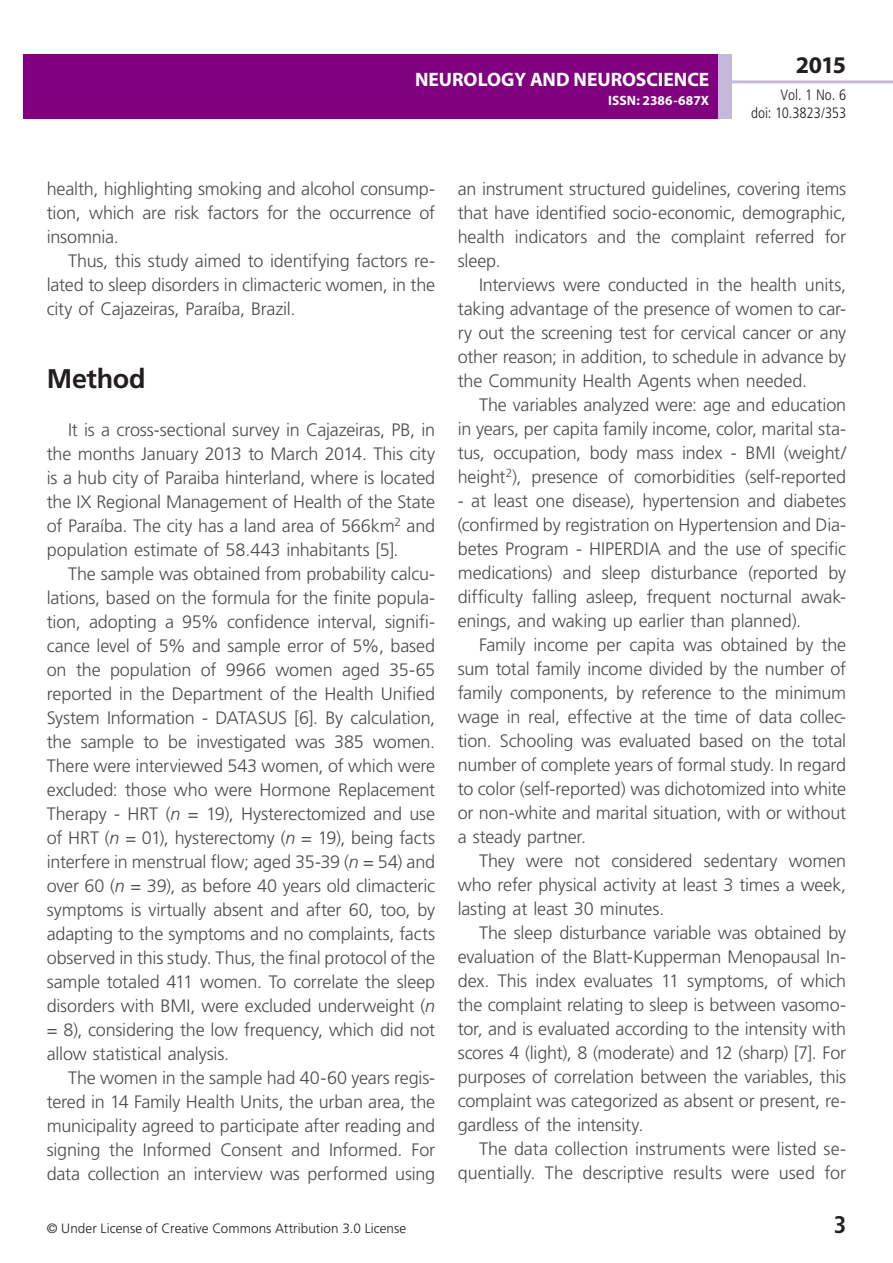
<style>
.page{position:relative;width:893px;height:1263px;background:#fff}
.page>*{position:absolute;margin:0;border:0;box-sizing:border-box;transform-origin:0 0}
._02-Subtit{font:700 27px "Frutiger LT Std";letter-spacing:-.01em;color:#231f20}
.t1{font:700 24px "Myriad Pro";color:#231f20}
._01-txt_80{font:700 condensed 24px "Frutiger LT Std";color:#231f20}
.t2{font:700 19.5px "Myriad Pro";letter-spacing:-.005em;color:#fff}
._01-txt_80-2{font:300 18px/24px "Frutiger LT Std";letter-spacing:-.01em;color:#4b4c4d;text-align:justify}
.t3{font:300 condensed 15px/18px "Frutiger LT Std";color:#231f20;text-align:right}
.t4{font:300 13.5px "Frutiger LT Std";letter-spacing:.005em;color:#231f20}
.t5{font:700 13.5px "Myriad Pro";letter-spacing:.005em;color:#fff}
.s1{font-style:italic}
</style>
<div class="page">
<div style="left:23px;top:54px;width:762px;height:65px;background:#800080"></div>
<div style="left:732px;top:36px;width:161px;height:94px;background:#fff"></div>
<div style="left:718px;top:54px;width:14px;height:65px;background:#c5b9da"></div>
<hr style="left:730px;top:80px;width:163px;height:3px;background:#c5b9da">
<p class="t2" style="left:415px;top:66px;width:296px">NEUROLOGY AND NEUROSCIENCE</p>
<p class="t5" style="left:608px;top:92px;width:102px">ISSN: 2386-687X</p>
<h2 class="t1" style="left:796px;top:49px;width:52px">2015</h2>
<p class="t3" style="left:751px;top:86px;width:97px">Vol. 1 No. 6<br>doi: 10.3823/353</p>
<p class="_01-txt_80-2" style="left:47px;top:177px;width:390px">health, highlighting smoking and alcohol consump&shy;tion, which are risk factors for the occurrence of insomnia.</p>
<p class="_01-txt_80-2" style="left:47px;top:249px;width:390px;text-indent:21px">Thus, this study aimed to identifying factors re&shy;lated to sleep disorders in climacteric women, in the city of Cajazeiras, Paraíba, Brazil.</p>
<p class="_02-Subtit" style="left:47px;top:363px;width:100px">Method</p>
<p class="_01-txt_80-2" style="left:47px;top:418px;width:390px;text-indent:21px">It is a cross-sectional survey in Cajazeiras, PB, in the months January 2013 to March 2014. This city is a hub city of Paraiba hinterland, where is located the IX Regional Management of Health of the State of Paraíba. The city has a land area of 566km<sup>2</sup> and population estimate of 58.443 inhabitants [5].</p>
<p class="_01-txt_80-2" style="left:47px;top:562px;width:390px;text-indent:21px">The sample was obtained from probability calcu&shy;lations, based on the formula for the finite popula&shy;tion, adopting a 95% confidence interval, signifi&shy;cance level of 5% and sample error of 5%, based on the population of 9966 women aged 35-65 reported in the Department of the Health Unified System Information - DATASUS [6]. By calculation, the sample to be investigated was 385 women.<br>There were interviewed 543 women, of which were excluded: those who were Hormone Replacement Therapy - HRT (<span class="s1">n</span> = 19), Hysterectomized and use of HRT (<span class="s1">n</span> = 01), hysterectomy (<span class="s1">n</span> = 19), being facts interfere in menstrual flow; aged 35-39 (<span class="s1">n</span> = 54) and over 60 (<span class="s1">n</span> = 39), as before 40 years old climacteric symptoms is virtually absent and after 60, too, by adapting to the symptoms and no complaints, facts observed in this study. Thus, the final protocol of the sample totaled 411 women. To correlate the sleep disorders with BMI, were excluded underweight (<span class="s1">n </span>= 8), considering the low frequency, which did not allow statistical analysis.</p>
<p class="_01-txt_80-2" style="left:47px;top:1066px;width:390px;text-indent:21px">The women in the sample had 40-60 years regis&shy;tered in 14 Family Health Units, the urban area, the municipality agreed to participate after reading and signing the Informed Consent and Informed. For data collection an interview was performed using</p>
<p class="_01-txt_80-2" style="left:458px;top:177px;width:390px">an instrument structured guidelines, covering items that have identified socio-economic, demographic, health indicators and the complaint referred for sleep.</p>
<p class="_01-txt_80-2" style="left:458px;top:273px;width:390px;text-indent:21px">Interviews were conducted in the health units, taking advantage of the presence of women to car&shy;ry out the screening test for cervical cancer or any other reason; in addition, to schedule in advance by the Community Health Agents when needed.</p>
<p class="_01-txt_80-2" style="left:458px;top:393px;width:390px;text-indent:21px">The variables analyzed were: age and education in years, per capita family income, color, marital sta&shy;tus, occupation, body mass index - BMI (weight/ height<sup>2</sup>), presence of comorbidities (self-reported</p>
<p class="_01-txt_80-2" style="left:458px;top:489px;width:390px">- at least one disease), hypertension and diabetes (confirmed by registration on Hypertension and Dia&shy;betes Program - HIPERDIA and the use of specific medications) and sleep disturbance (reported by difficulty falling asleep, frequent nocturnal awak&shy;enings, and waking up earlier than planned).</p>
<p class="_01-txt_80-2" style="left:458px;top:633px;width:390px;text-indent:21px">Family income per capita was obtained by the sum total family income divided by the number of family components, by reference to the minimum wage in real, effective at the time of data collec&shy;tion. Schooling was evaluated based on the total number of complete years of formal study. In regard to color (self-reported) was dichotomized into white or non-white and marital situation, with or without a steady partner.</p>
<p class="_01-txt_80-2" style="left:458px;top:849px;width:390px;text-indent:21px">They were not considered sedentary women who refer physical activity at least 3 times a week, lasting at least 30 minutes.</p>
<p class="_01-txt_80-2" style="left:458px;top:921px;width:390px;text-indent:21px">The sleep disturbance variable was obtained by evaluation of the Blatt-Kupperman Menopausal In&shy;dex. This index evaluates 11 symptoms, of which the complaint relating to sleep is between vasomo&shy;tor, and is evaluated according to the intensity with scores 4 (light), 8 (moderate) and 12 (sharp) [7]. For purposes of correlation between the variables, this complaint was categorized as absent or present, re&shy;gardless of the intensity.</p>
<p class="_01-txt_80-2" style="left:458px;top:1137px;width:390px;text-align:right">The data collection instruments were listed se&shy;quentially. The descriptive results were used for</p>
<p class="t4" style="left:47px;top:1220px;width:361px">© Under License of Creative Commons Attribution 3.0 License</p>
<p class="_01-txt_80" style="left:834px;top:1210px;width:14px">3</p>
</div>
